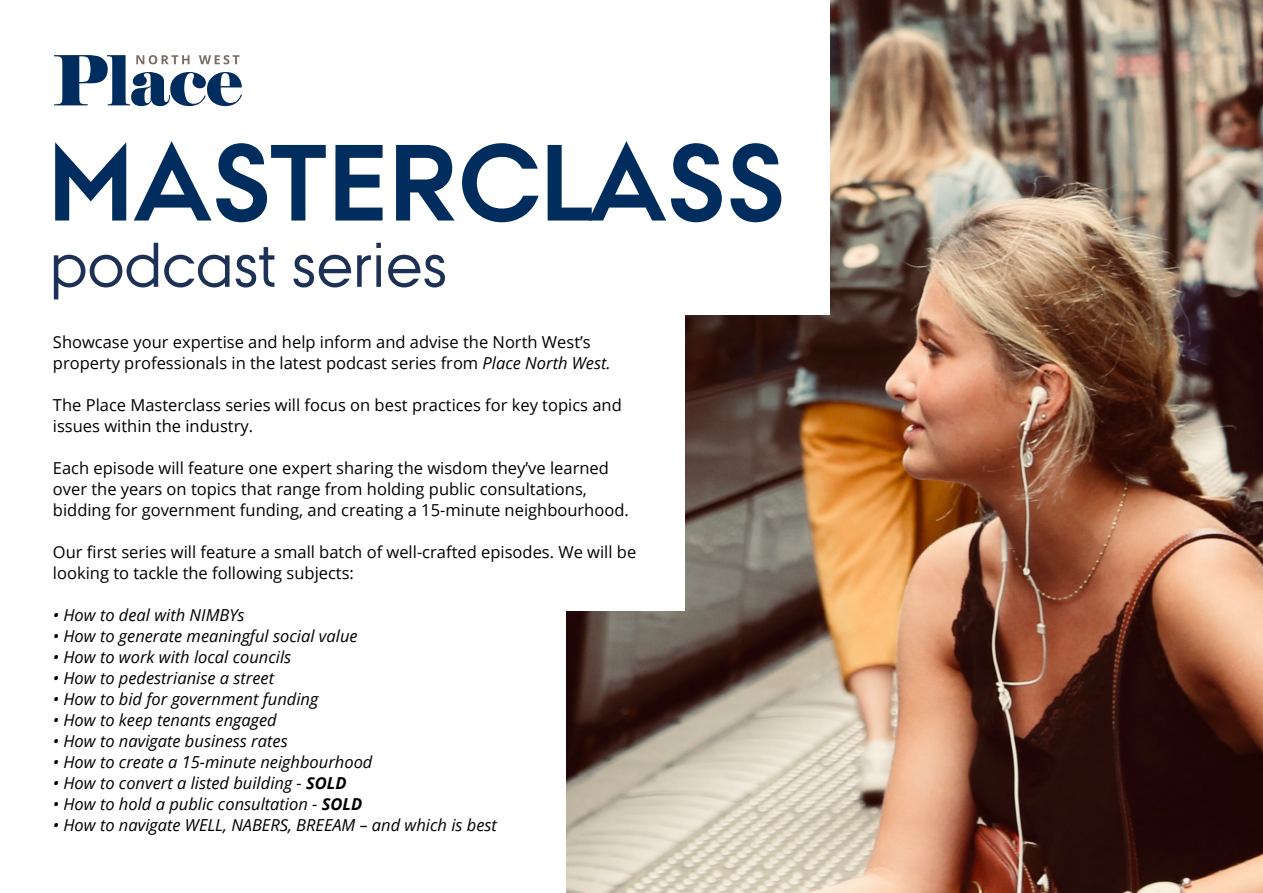
<style>
.page{position:relative;width:1263px;height:893px;background:#fff}
.page>*{position:absolute;margin:0;border:0;box-sizing:border-box;transform-origin:0 0}
.t1{font:700 108px "AU Passata";letter-spacing:.015em;color:#002d5e}
.t2{font:63px "AU Passata";color:#1d3056}
.t3{font:16.5px/21px "Open Sans";color:#000}
.t4{font:italic 16.5px "Open Sans";color:#000}
.s1{font-style:italic}
.s2{font-weight:700}
</style>
<div class="page">
<img style="left:566px;top:0;width:697px;height:893px">
<div style="left:0;top:251px;width:685px;height:359px;background:#fff"></div>
<div style="left:0;top:0;width:829px;height:315px;background:#fff"></div>
<svg style="left:54px;top:55px;width:188px;height:51px"></svg>
<h1 class="t1" style="left:49px;top:120px;width:737px">MASTERCLASS</h1>
<h2 class="t2" style="left:50px;top:228px;width:399px">podcast series</h2>
<p class="t3" style="left:53px;top:331px;width:559px">Showcase your expertise and help inform and advise the North West’s property professionals in the latest podcast series from <span class="s1">Place North West.</span></p>
<p class="t3" style="left:53px;top:394px;width:570px">The Place Masterclass series will focus on best practices for key topics and issues within the industry.</p>
<p class="t3" style="left:53px;top:457px;width:577px">Each episode will feature one expert sharing the wisdom they’ve learned over the years on topics that range from holding public consultations, bidding for government funding, and creating a 15-minute neighbourhood.</p>
<p class="t3" style="left:53px;top:541px;width:585px">Our first series will feature a small batch of well-crafted episodes. We will be looking to tackle the following subjects:</p>
<p class="t4" style="left:53px;top:603px;width:193px">• How to deal with NIMBYs</p>
<p class="t4" style="left:53px;top:624px;width:306px">• How to generate meaningful social value</p>
<p class="t4" style="left:53px;top:645px;width:240px">• How to work with local councils</p>
<p class="t4" style="left:53px;top:666px;width:223px">• How to pedestrianise a street</p>
<p class="t4" style="left:53px;top:687px;width:267px">• How to bid for government funding</p>
<p class="t4" style="left:53px;top:708px;width:225px">• How to keep tenants engaged</p>
<p class="t4" style="left:53px;top:729px;width:236px">• How to navigate business rates</p>
<p class="t4" style="left:53px;top:750px;width:321px">• How to create a 15-minute neighbourhood</p>
<p class="t4" style="left:53px;top:771px;width:295px">• How to convert a listed building - <span class="s2">SOLD</span></p>
<p class="t4" style="left:53px;top:792px;width:311px">• How to hold a public consultation - <span class="s2">SOLD</span></p>
<p class="t4" style="left:53px;top:813px;width:445px">• How to navigate WELL, NABERS, BREEAM – and which is best</p>
</div>
